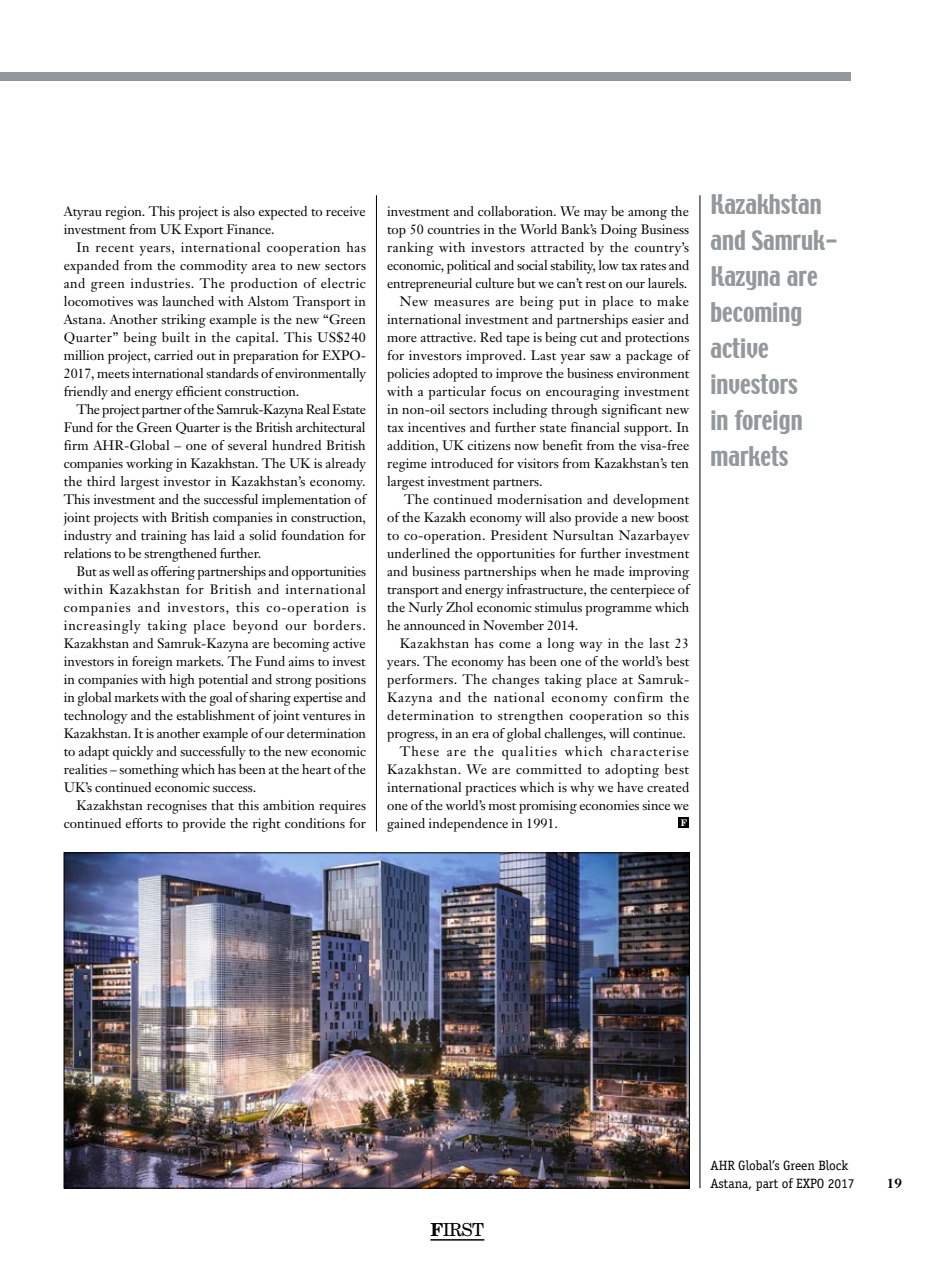
<style>
.page{position:relative;width:936px;height:1263px;background:#fff}
.page>*{position:absolute;margin:0;border:0;box-sizing:border-box;transform-origin:0 0}
.t1{font:24px/36px "Techno";color:#92989c}
.t2{font:18px "New Century Schlbk";color:#000}
.t3{font:13.5px/18px "Janson Text";letter-spacing:.005em;color:#000;text-align:justify}
.t4{font:13.5px "Janson Text";letter-spacing:.04em;color:#000}
.t5{font:13.5px "Janson Text";letter-spacing:-.015em;color:#000}
.t6{font:13.5px "Janson Text";letter-spacing:.025em;color:#000}
.t7{font:13.5px "Janson Text";letter-spacing:.03em;color:#000}
.t8{font:13.5px/18px "Officina Serif";letter-spacing:-.005em;color:#000}
.t9{font:13.5px "Janson Text";letter-spacing:.05em;color:#000}
.t10{font:13.5px "Janson Text";letter-spacing:.075em;color:#000}
.t11{font:700 13.5px "Janson Text";color:#000}
.t12{font:700 9px "New Century Schlbk";color:#fff}
.s1{font-weight:700}
</style>
<div class="page">
<div style="left:0;top:72px;width:850px;height:9px;background:#92989c"></div>
<hr style="left:376px;top:195px;width:1px;height:636px;background:#000">
<hr style="left:699px;top:195px;width:1px;height:993px;background:#000">
<div style="left:678px;top:817px;width:11px;height:11px;background:#000"></div>
<hr style="left:430px;top:1239px;width:54px;height:1px;background:#000">
<img style="left:66px;top:855px;width:621px;height:331px">
<p class="t3" style="left:64px;top:202px;width:303px">Atyrau region. This project is also expected to receive investment from UK Export Finance.</p>
<p class="t3" style="left:64px;top:238px;width:304px;text-indent:13px">In recent years, international cooperation has expanded from the commodity area to new sectors and green industries. The production of electric locomotives was launched with Alstom Transport in Astana. Another striking example is the new “Green Quarter” being built in the capital. This US$240 million project, carried out in preparation for EXPO-2017, meets international standards of environmentally friendly and energy efficient construction.</p>
<p class="t3" style="left:64px;top:400px;width:304px;text-indent:13px">The project partner of the Samruk-Kazyna Real Estate Fund for the Green Quarter is the British architectural firm AHR-Global – one of several hundred British companies working in Kazakhstan. The UK is already the third largest investor in Kazakhstan’s economy.<br>This investment and the successful implementation of joint projects with British companies in construction, industry and training has laid a solid foundation for relations to be strengthened further.</p>
<p class="t3" style="left:64px;top:562px;width:304px;text-indent:13px">But as well as offering partnerships and opportunities within Kazakhstan for British and international companies and investors, this co-operation is increasingly taking place beyond our borders.<br>Kazakhstan and Samruk-Kazyna are becoming active investors in foreign markets. The Fund aims to invest in companies with high potential and strong positions in global markets with the goal of sharing expertise and technology and the establishment of joint ventures in Kazakhstan. It is another example of our determination to adapt quickly and successfully to the new economic realities – something which has been at the heart of the UK’s continued economic success.</p>
<p class="t3" style="left:64px;top:796px;width:304px;text-align:right">Kazakhstan recognises that this ambition requires continued efforts to provide the right conditions for</p>
<p class="t3" style="left:387px;top:202px;width:303px">investment and collaboration. We may be among the</p>
<p class="t3" style="left:387px;top:220px;width:303px">top 50 countries in the World Bank’s Doing Business</p>
<p class="t7" style="left:387px;top:239px;width:303px">ranking with investors attracted by the country’s</p>
<p class="t5" style="left:387px;top:257px;width:304px">economic, political and social stability, low tax rates and</p>
<p class="t5" style="left:387px;top:275px;width:301px">entrepreneurial culture but we can’t rest on our laurels.</p>
<p class="t4" style="left:400px;top:293px;width:290px">New measures are being put in place to make</p>
<p class="t3" style="left:387px;top:310px;width:303px">international investment and partnerships easier and</p>
<p class="t3" style="left:387px;top:328px;width:304px">more attractive. Red tape is being cut and protections</p>
<p class="t3" style="left:387px;top:346px;width:303px">for investors improved. Last year saw a package of</p>
<p class="t3" style="left:387px;top:364px;width:303px">policies adopted to improve the business environment</p>
<p class="t3" style="left:387px;top:382px;width:303px">with a particular focus on encouraging investment</p>
<p class="t3" style="left:387px;top:400px;width:304px">in non-oil sectors including through significant new</p>
<p class="t3" style="left:387px;top:418px;width:303px">tax incentives and further state financial support. In</p>
<p class="t3" style="left:387px;top:436px;width:304px">addition, UK citizens now benefit from the visa-free</p>
<p class="t3" style="left:387px;top:454px;width:303px">regime introduced for visitors from Kazakhstan’s ten</p>
<p class="t3" style="left:387px;top:472px;width:157px">largest investment partners.</p>
<p class="t3" style="left:404px;top:490px;width:287px">The continued modernisation and development</p>
<p class="t3" style="left:387px;top:508px;width:303px">of the Kazakh economy will also provide a new boost</p>
<p class="t6" style="left:387px;top:527px;width:304px">to co-operation. President Nursultan Nazarbayev</p>
<p class="t3" style="left:387px;top:544px;width:303px">underlined the opportunities for further investment</p>
<p class="t3" style="left:387px;top:562px;width:303px">and business partnerships when he made improving</p>
<p class="t3" style="left:387px;top:580px;width:304px">transport and energy infrastructure, the centerpiece of</p>
<p class="t3" style="left:387px;top:598px;width:303px">the Nurly Zhol economic stimulus programme which</p>
<p class="t3" style="left:387px;top:616px;width:193px">he announced in November 2014.</p>
<p class="t7" style="left:400px;top:635px;width:291px">Kazakhstan has come a long way in the last 23</p>
<p class="t3" style="left:387px;top:652px;width:303px">years. The economy has been one of the world’s best</p>
<p class="t6" style="left:387px;top:670px;width:303px">performers. The changes taking place at Samruk-</p>
<p class="t9" style="left:387px;top:688px;width:304px">Kazyna and the national economy confirm the</p>
<p class="t4" style="left:387px;top:706px;width:303px">determination to strengthen cooperation so this</p>
<p class="t3" style="left:387px;top:724px;width:300px">progress, in an era of global challenges, will continue.</p>
<p class="t10" style="left:400px;top:742px;width:291px">These are the qualities which characterise</p>
<p class="t4" style="left:387px;top:760px;width:303px">Kazakhstan. We are committed to adopting best</p>
<p class="t3" style="left:387px;top:778px;width:303px">international practices which is why we have created</p>
<p class="t3" style="left:387px;top:796px;width:303px">one of the world’s most promising economies since we</p>
<p class="t3" style="left:387px;top:814px;width:172px">gained independence in 1991.</p>
<p class="t12" style="left:680px;top:817px;width:8px">F</p>
<h1 class="t1" style="left:710px;top:188px;width:129px">Kazakhstan and Samruk-<br>Kazyna are becoming active investors<br>in foreign markets</h1>
<h2 class="t2" style="left:430px;top:1218px;width:55px"><span class="s1">F</span>IRST</h2>
<p class="t8" style="left:710px;top:1156px;width:145px">AHR Global’s Green Block<br>Astana, part of EXPO 2017</p>
<p class="t11" style="left:886px;top:1174px;width:17px">19</p>
</div>
